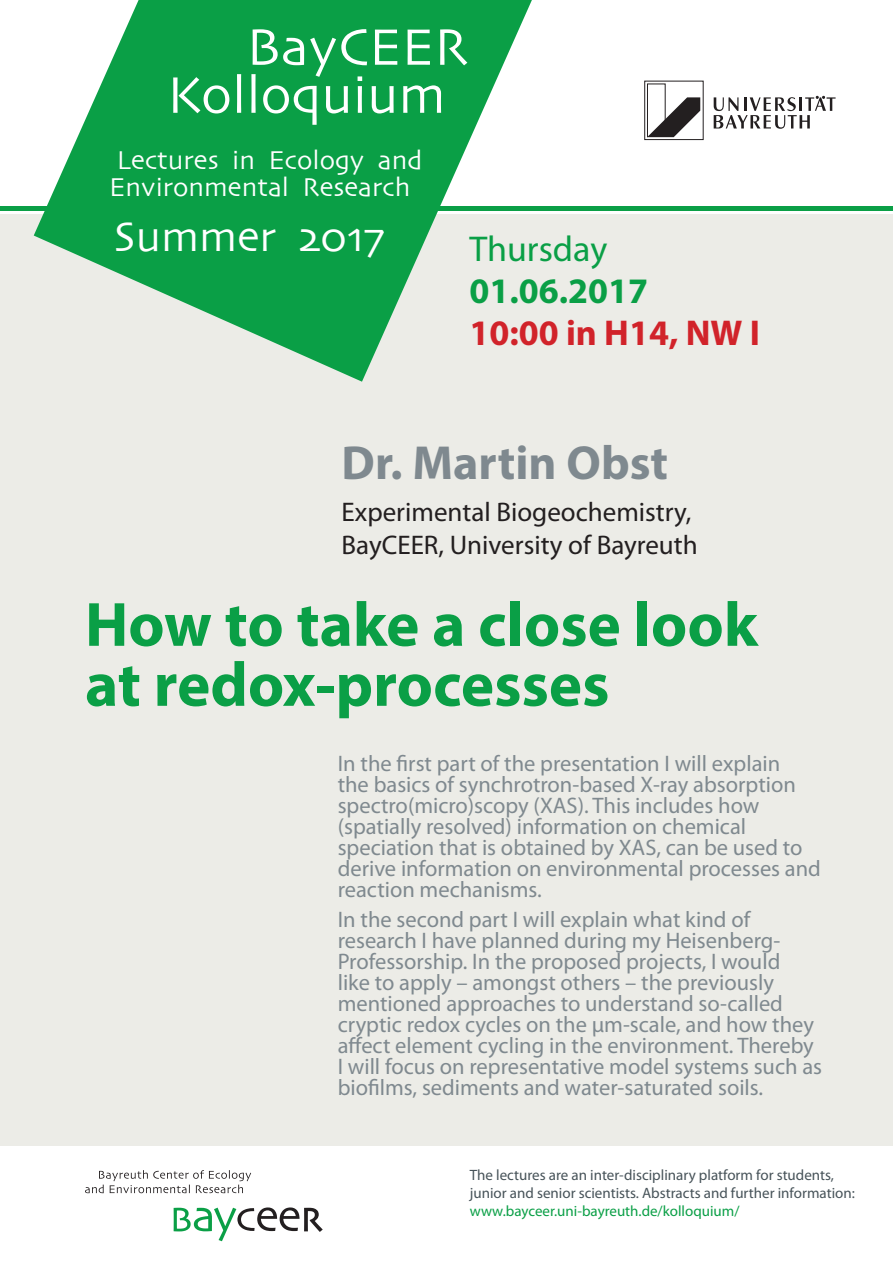
<style>
.page{position:relative;width:893px;height:1263px;background:#fff}
.page>*{position:absolute;margin:0;border:0;box-sizing:border-box;transform-origin:0 0}
.t1{font:700 63px/60px "Myriad Pro";color:#0a9f46}
.t2{font:54px/48px "Skia";color:#fff}
.t3{font:700 48px "Myriad Pro";color:#7f898f}
.t4{font:43.5px "Skia";color:#fff}
.t5{font:700 36px/42px "Myriad Pro";color:#d1232a}
.t6{font:27px/33px "Myriad Pro";color:#231f20}
.t7{font:27px/27px "Skia";color:#fff}
.t8{font:22.5px/21px "Myriad Pro";color:#7f898f}
.t9{font:15px/18px "Myriad Pro";color:#475359}
.s1{font-weight:400;color:#0a9f46}
.s2{color:#0a9f46}
</style>
<div class="page">
<svg style="left:174px;top:1207px;width:149px;height:34px"></svg>
<svg style="left:85px;top:1170px;width:166px;height:23px"></svg>
<svg style="left:647px;top:83px;width:53px;height:55px"></svg>
<div style="left:644px;top:81px;width:59px;height:59px;border:1px solid #231f20"></div>
<svg style="left:714px;top:96px;width:122px;height:33px"></svg>
<div style="left:0;top:215px;width:893px;height:931px;background:#ecece7"></div>
<svg style="left:34px;top:0;width:498px;height:382px;fill:#0a9f46"></svg>
<hr style="left:0;top:206px;width:893px;height:4px;background:#0a9f46">
<p class="t2" style="left:167px;top:26px;width:303px;text-indent:79px">BayCEER<br>Kolloquium</p>
<p class="t7" style="left:109px;top:148px;width:315px">Lectures in Ecology and<br>Environmental Research</p>
<p class="t4" style="left:114px;top:211px;width:273px">Summer 2017</p>
<p class="t5" style="left:469px;top:227px;width:292px"><span class="s1">Thursday<br></span><span class="s2">01.06.2017<br></span>10:00 in H14, NW I</p>
<p class="t3" style="left:342px;top:432px;width:328px">Dr. Martin Obst</p>
<p class="t6" style="left:342px;top:495px;width:358px">Experimental Biogeochemistry,<br>BayCEER, University of Bayreuth</p>
<p class="t1" style="left:85px;top:592px;width:674px">How to take a close look at redox-processes</p>
<p class="t8" style="left:338px;top:753px;width:485px">In the first part of the presentation I will explain<br>the basics of synchrotron-based X-ray absorption spectro(micro)scopy (XAS). This includes how (spatially resolved) information on chemical speciation that is obtained by XAS, can be used to derive information on environmental processes and reaction mechanisms.</p>
<p class="t8" style="left:338px;top:908px;width:486px">In the second part I will explain what kind of research I have planned during my Heisenberg-Professorship. In the proposed projects, I would<br>like to apply – amongst others – the previously mentioned approaches to understand so-called cryptic redox cycles on the µm-scale, and how they affect element cycling in the environment. Thereby I will focus on representative model systems such as biofilms, sediments and water-saturated soils.</p>
<p class="t9" style="left:470px;top:1166px;width:386px">The lectures are an inter-disciplinary platform for students, junior and senior scientists. Abstracts and further information: <span class="s2">www.bayceer.uni-bayreuth.de/kolloquium/</span></p>
</div>
